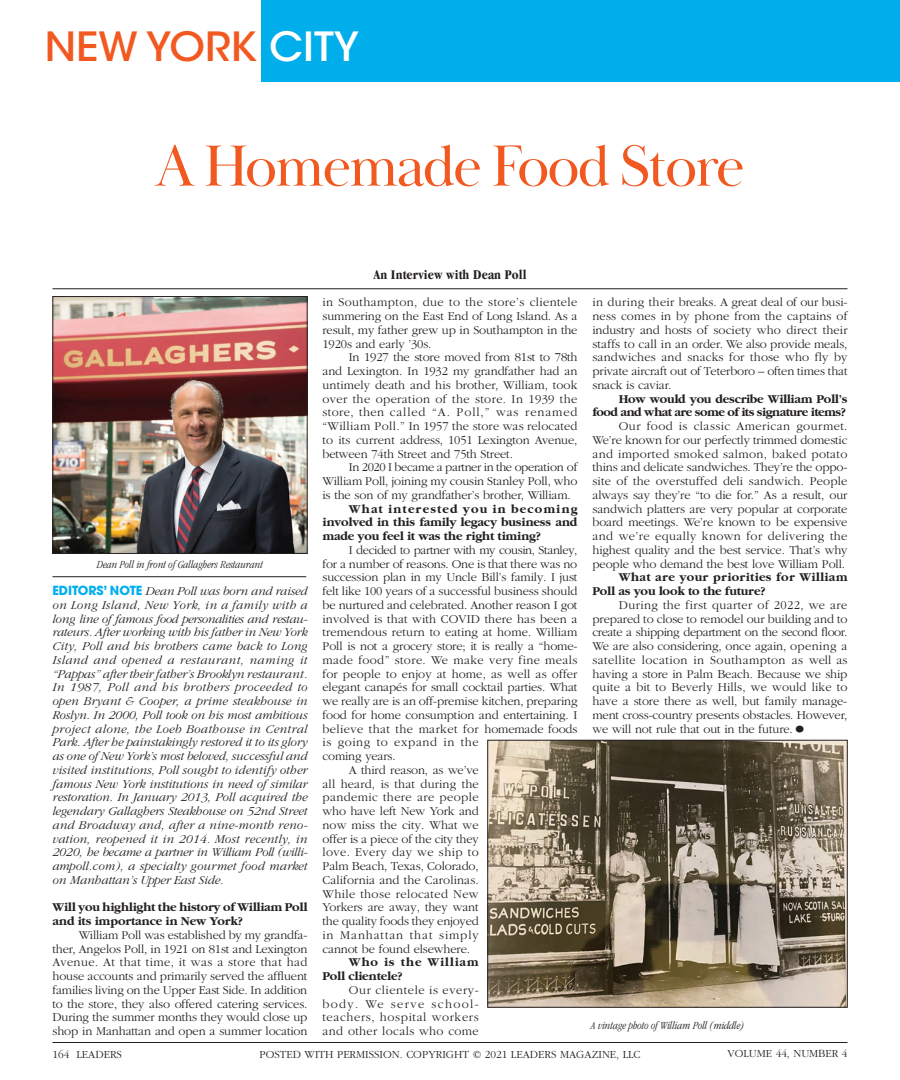
<style>
.page{position:relative;width:900px;height:1080px;background:#fff}
.page>*{position:absolute;margin:0;border:0;box-sizing:border-box;transform-origin:0 0}
.t1{font:60px "Baskerville Display PT";letter-spacing:-.04em;color:#f15921}
.t2{font:500 40px "ITC Avant Garde Std";color:#f15921;scale:1.05 1}
.t3{font:700 condensed 13.75px "Garamond";letter-spacing:.01em;color:#231f20}
.t4{font:300 12.5px/13.8px "Garamond";letter-spacing:-.01em;color:#231f20;text-align:justify}
.t5{font:italic 300 12.5px/13.8px "Garamond";letter-spacing:.01em;color:#231f20;text-align:justify}
.t6{font:300 12.5px "Garamond";letter-spacing:.01em;color:#231f20}
.t7{font:700 12.5px/13.8px "Garamond";letter-spacing:-.01em;color:#231f20}
.t8{font:300 12.5px "Garamond";letter-spacing:.03em;color:#231f20}
.t9{font:700 12.5px/13.8px "Garamond";letter-spacing:-.03em;color:#231f20;text-align:right}
.t10{font:700 12.5px/13.8px "Garamond";letter-spacing:.03em;color:#231f20}
.t11{font:300 12.5px "Garamond";letter-spacing:-.03em;color:#231f20}
.t12{font:700 12.5px/13.8px "Garamond";letter-spacing:.025em;color:#231f20}
.t13{font:300 12.5px "Garamond";letter-spacing:.07em;color:#231f20}
.t14{font:300 12.5px "Garamond";letter-spacing:.05em;color:#231f20}
.t15{font:300 11.25px "Garamond";color:#231f20}
.t16{font:italic 300 condensed 11.25px "Garamond";color:#231f20}
.s1{color:#fff}
.s2{font-family:"ITC Avant Garde Pro";font-weight:700;font-style:normal;color:#00aeef}
.s3{font-size:22.5px}
</style>
<div class="page">
<div style="left:261px;top:0;width:639px;height:81px;background:#00aeec"></div>
<hr style="left:52px;top:576px;width:254px;height:1px;background:#231f20">
<hr style="left:52px;top:288px;width:796px;height:1px;background:#231f20">
<img style="left:54px;top:298px;width:252px;height:254px">
<div style="left:52px;top:296px;width:256px;height:258px;border:1px solid #231f20"></div>
<img style="left:489px;top:742px;width:356px;height:264px">
<div style="left:487px;top:740px;width:360px;height:268px;border:1px solid #231f20"></div>
<hr style="left:52px;top:1042px;width:796px;height:1px;background:#231f20">
<h2 class="t2" style="left:45px;top:22px;width:301px">NEW YORK <span class="s1">CITY</span></h2>
<h1 class="t1" style="left:155px;top:130px;width:591px">A Homemade Food Store</h1>
<p class="t16" style="left:97px;top:558px;width:168px">Dean Poll in front of Gallaghers Restaurant</p>
<p class="t5" style="left:52px;top:584px;width:257px"><span class="s2">EDITORS’ NOTE</span> Dean Poll was born and raised on Long Island, New York, in a family with a long line of famous food personalities and restau&shy;rateurs. After working with his father in New York City, Poll and his brothers came back to Long Island and opened a restaurant, naming it “Pappas” after their father’s Brooklyn restaurant.<br>In 1987, Poll and his brothers proceeded to open Bryant &amp; Cooper, a prime steakhouse in Roslyn. In 2000, Poll took on his most ambitious project alone, the Loeb Boathouse in Central Park. After he painstakingly restored it to its glory as one of New York’s most beloved, successful and visited institutions, Poll sought to identify other famous New York institutions in need of similar restoration. In January 2013, Poll acquired the legendary Gallaghers Steakhouse on 52nd Street and Broadway and, after a nine-month reno&shy;vation, reopened it in 2014. Most recently, in 2020, he became a partner in William Poll (willi&shy;ampoll.com), a specialty gourmet food market on Manhattan’s Upper East Side.</p>
<p class="t7" style="left:52px;top:901px;width:256px">Will you highlight the history of William Poll and its importance in New York?</p>
<p class="t4" style="left:52px;top:928px;width:257px;text-indent:26px">William Poll was established by my grandfa&shy;ther, Angelos Poll, in 1921 on 81st and Lexington Avenue. At that time, it was a store that had house accounts and primarily served the affluent families living on the Upper East Side. In addition to the store, they also offered catering services.<br>During the summer months they would close up shop in Manhattan and open a summer location</p>
<p class="t3" style="left:373px;top:267px;width:155px">An Interview with Dean Poll</p>
<p class="t4" style="left:322px;top:296px;width:257px">in Southampton, due to the store’s clientele summering on the East End of Long Island. As a result, my father grew up in Southampton in the 1920s and early ’30s.</p>
<p class="t4" style="left:322px;top:351px;width:257px;text-indent:26px">In 1927 the store moved from 81st to 78th and Lexington. In 1932 my grandfather had an untimely death and his brother, William, took over the operation of the store. In 1939 the store, then called “A. Poll,” was renamed “William Poll.” In 1957 the store was relocated to its current address, 1051 Lexington Avenue, between 74th Street and 75th Street.</p>
<p class="t4" style="left:322px;top:461px;width:257px;text-indent:26px">In 2020 I became a partner in the operation of William Poll, joining my cousin Stanley Poll, who is the son of my grandfather’s brother, William.</p>
<p class="t7" style="left:322px;top:502px;width:257px;text-align:justify;text-indent:26px">What interested you in becoming involved in this family legacy business and made you feel it was the right timing?</p>
<p class="t11" style="left:349px;top:543px;width:230px">I decided to partner with my cousin, Stanley,</p>
<p class="t4" style="left:322px;top:557px;width:256px">for a number of reasons. One is that there was no</p>
<p class="t4" style="left:322px;top:571px;width:256px">succession plan in my Uncle Bill’s family. I just</p>
<p class="t4" style="left:322px;top:584px;width:257px">felt like 100 years of a successful business should</p>
<p class="t4" style="left:322px;top:598px;width:256px">be nurtured and celebrated. Another reason I got</p>
<p class="t6" style="left:322px;top:612px;width:257px">involved is that with COVID there has been a</p>
<p class="t6" style="left:322px;top:626px;width:257px">tremendous return to eating at home. William</p>
<p class="t4" style="left:322px;top:639px;width:256px">Poll is not a grocery store; it is really a “home-</p>
<p class="t8" style="left:322px;top:653px;width:257px">made food” store. We make very fine meals</p>
<p class="t6" style="left:322px;top:667px;width:257px">for people to enjoy at home, as well as offer</p>
<p class="t4" style="left:322px;top:681px;width:256px">elegant canapés for small cocktail parties. What</p>
<p class="t4" style="left:322px;top:694px;width:257px">we really are is an off-premise kitchen, preparing</p>
<p class="t4" style="left:322px;top:708px;width:257px">food for home consumption and entertaining. I</p>
<p class="t8" style="left:322px;top:722px;width:256px">believe that the market for homemade foods</p>
<p class="t14" style="left:322px;top:736px;width:158px">is going to expand in the</p>
<p class="t4" style="left:322px;top:749px;width:75px">coming years.</p>
<p class="t4" style="left:349px;top:763px;width:132px">A third reason, as we’ve</p>
<p class="t6" style="left:322px;top:777px;width:158px">all heard, is that during the</p>
<p class="t8" style="left:322px;top:791px;width:158px">pandemic there are people</p>
<p class="t4" style="left:322px;top:804px;width:158px">who have left New York and</p>
<p class="t6" style="left:322px;top:818px;width:158px">now miss the city. What we</p>
<p class="t4" style="left:322px;top:832px;width:158px">offer is a piece of the city they</p>
<p class="t8" style="left:322px;top:846px;width:158px">love. Every day we ship to</p>
<p class="t4" style="left:322px;top:859px;width:158px">Palm Beach, Texas, Colorado,</p>
<p class="t6" style="left:322px;top:873px;width:158px">California and the Carolinas.</p>
<p class="t8" style="left:322px;top:887px;width:158px">While those relocated New</p>
<p class="t4" style="left:322px;top:901px;width:158px">Yorkers are away, they want</p>
<p class="t4" style="left:322px;top:914px;width:158px">the quality foods they enjoyed</p>
<p class="t13" style="left:322px;top:928px;width:158px">in Manhattan that simply</p>
<p class="t4" style="left:322px;top:942px;width:149px">cannot be found elsewhere.</p>
<p class="t12" style="left:322px;top:956px;width:158px;text-indent:26px">Who is the William<br>Poll clientele?</p>
<p class="t4" style="left:322px;top:983px;width:158px;text-indent:26px">Our clientele is every&shy;body. We serve school&shy;teachers, hospital workers and other locals who come</p>
<p class="t4" style="left:592px;top:296px;width:257px">in during their breaks. A great deal of our busi&shy;ness comes in by phone from the captains of industry and hosts of society who direct their staffs to call in an order. We also provide meals, sandwiches and snacks for those who fly by private aircraft out of Teterboro – often times that snack is caviar.</p>
<p class="t9" style="left:592px;top:392px;width:256px">How would you describe William Poll’s food and what are some of its signature items?</p>
<p class="t4" style="left:592px;top:419px;width:257px;text-indent:26px">Our food is classic American gourmet.<br>We’re known for our perfectly trimmed domestic and imported smoked salmon, baked potato thins and delicate sandwiches. They’re the oppo&shy;site of the overstuffed deli sandwich. People always say they’re “to die for.” As a result, our sandwich platters are very popular at corporate board meetings. We’re known to be expensive and we’re equally known for delivering the highest quality and the best service. That’s why people who demand the best love William Poll.</p>
<p class="t10" style="left:592px;top:571px;width:257px;text-indent:26px">What are your priorities for William<br>Poll as you look to the future?</p>
<p class="t4" style="left:592px;top:598px;width:257px;text-indent:26px">During the first quarter of 2022, we are prepared to close to remodel our building and to create a shipping department on the second floor.<br>We are also considering, once again, opening a satellite location in Southampton as well as having a store in Palm Beach. Because we ship quite a bit to Beverly Hills, we would like to have a store there as well, but family manage&shy;ment cross-country presents obstacles. However, we will not rule that out in the future.<span class="s3">•</span></p>
<p class="t16" style="left:591px;top:1019px;width:155px">A vintage photo of William Poll (middle)</p>
<p class="t15" style="left:52px;top:1048px;width:71px">164 LEADERS</p>
<p class="t15" style="left:259px;top:1048px;width:383px">POSTED WITH PERMISSION. COPYRIGHT © 2021 LEADERS MAGAZINE, LLC</p>
<p class="t15" style="left:728px;top:1048px;width:121px">VOLUME 44, NUMBER 4</p>
</div>
